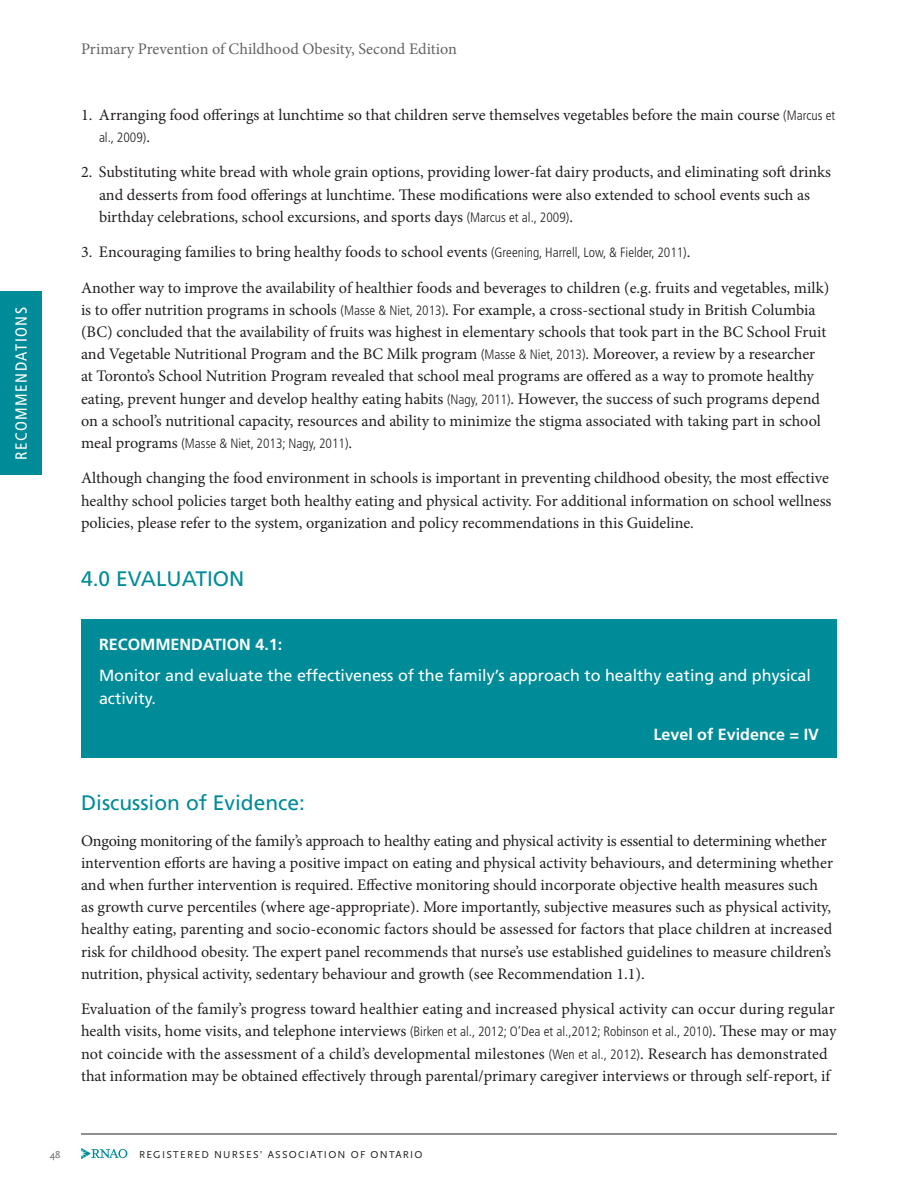
<style>
.page{position:relative;width:918px;height:1188px;background:#fff}
.page>*{position:absolute;margin:0;border:0;box-sizing:border-box;transform-origin:0 0}
.MAIN_BLUE_SUBHEADS{font:21px "Frutiger";color:#008b98}
.MAIN_BODY_COPY{font:16.2px/22.2px "Minion Pro";color:#231f20}
.RECOMMENDATIONS_-_bo{font:16.2px/22.5px "Frutiger";color:#fff}
.t1{font:16.2px "Minion Pro";color:#636366}
.RECOMMENDATIONS_-_bo-2{font:700 16.2px "Frutiger";color:#fff}
.RECOMMENDATIONS_-_le{font:700 16.2px "Frutiger";color:#fff}
.t2{font:condensed 16.2px "Frutiger";letter-spacing:.09em;color:#fff}
.MAIN_BODY_COPY-2{font:300 condensed 13.5px "Frutiger";color:#231f20}
.t3{font:10.5px "Scala Sans";letter-spacing:.12em;color:#231f20}
.t4{font:10.5px "Scala Sans";color:#636366}
.s1{font-family:"Frutiger";font-weight:300;font-stretch:condensed;font-size:13.5px}
.s2{font-family:"Minion Pro";font-weight:400;font-stretch:normal;font-size:16.2px}
</style>
<div class="page">
<svg style="left:81px;top:1148px;width:46px;height:11px"></svg>
<div style="left:0;top:292px;width:42px;height:183px;background:#008b98"></div>
<hr style="left:81px;top:1134px;width:756px;height:1px;background:#231f20">
<div style="left:81px;top:619px;width:756px;height:139px;background:#008b98"></div>
<p class="t2" style="left:12px;top:460px;width:154px;rotate:-90deg">RECOMMENDATIONS</p>
<p class="t1" style="left:81px;top:38px;width:378px">Primary Prevention of Childhood Obesity, Second Edition</p>
<p class="MAIN_BODY_COPY" style="left:81px;top:104px;width:756px">1. Arranging food offerings at lunchtime so that children serve themselves vegetables before the main course <span class="s1">(Marcus et</span></p>
<p class="MAIN_BODY_COPY-2" style="left:99px;top:130px;width:53px">al., 2009)<span class="s2">.</span></p>
<p class="MAIN_BODY_COPY" style="left:99px;top:161px;width:734px;text-indent:-18px">2. Substituting white bread with whole grain options, providing lower-fat dairy products, and eliminating soft drinks and desserts from food offerings at lunchtime. These modifications were also extended to school events such as birthday celebrations, school excursions, and sports days <span class="s1">(Marcus et al., 2009)</span>.</p>
<p class="MAIN_BODY_COPY" style="left:81px;top:241px;width:611px">3. Encouraging families to bring healthy foods to school events <span class="s1">(Greening, Harrell, Low, &amp; Fielder, 2011)</span>.</p>
<p class="MAIN_BODY_COPY" style="left:81px;top:277px;width:750px">Another way to improve the availability of healthier foods and beverages to children (e.g. fruits and vegetables, milk) is to offer nutrition programs in schools <span class="s1">(Masse &amp; Niet, 2013)</span>. For example, a cross-sectional study in British Columbia (BC) concluded that the availability of fruits was highest in elementary schools that took part in the BC School Fruit and Vegetable Nutritional Program and the BC Milk program <span class="s1">(Masse &amp; Niet, 2013)</span>. Moreover, a review by a researcher at Toronto’s School Nutrition Program revealed that school meal programs are offered as a way to promote healthy eating, prevent hunger and develop healthy eating habits <span class="s1">(Nagy, 2011)</span>. However, the success of such programs depend on a school’s nutritional capacity, resources and ability to minimize the stigma associated with taking part in school</p>
<p class="MAIN_BODY_COPY-2" style="left:81px;top:436px;width:273px"><span class="s2">meal programs</span> (Masse &amp; Niet, 2013; Nagy, 2011)<span class="s2">.</span></p>
<p class="MAIN_BODY_COPY" style="left:81px;top:467px;width:752px">Although changing the food environment in schools is important in preventing childhood obesity, the most effective healthy school policies target both healthy eating and physical activity. For additional information on school wellness policies, please refer to the system, organization and policy recommendations in this Guideline.</p>
<p class="MAIN_BLUE_SUBHEADS" style="left:81px;top:567px;width:165px">4.0 EVALUATION</p>
<p class="RECOMMENDATIONS_-_bo-2" style="left:99px;top:635px;width:185px">RECOMMENDATION 4.1:</p>
<p class="RECOMMENDATIONS_-_bo" style="left:99px;top:664px;width:714px">Monitor and evaluate the effectiveness of the family’s approach to healthy eating and physical activity.</p>
<p class="RECOMMENDATIONS_-_le" style="left:653px;top:725px;width:167px">Level of Evidence = IV</p>
<p class="MAIN_BLUE_SUBHEADS" style="left:81px;top:791px;width:226px">Discussion of Evidence:</p>
<p class="MAIN_BODY_COPY" style="left:81px;top:830px;width:753px">Ongoing monitoring of the family’s approach to healthy eating and physical activity is essential to determining whether intervention efforts are having a positive impact on eating and physical activity behaviours, and determining whether and when further intervention is required. Effective monitoring should incorporate objective health measures such as growth curve percentiles (where age-appropriate). More importantly, subjective measures such as physical activity, healthy eating, parenting and socio-economic factors should be assessed for factors that place children at increased risk for childhood obesity. The expert panel recommends that nurse’s use established guidelines to measure children’s nutrition, physical activity, sedentary behaviour and growth (see Recommendation 1.1).</p>
<p class="MAIN_BODY_COPY" style="left:81px;top:998px;width:757px">Evaluation of the family’s progress toward healthier eating and increased physical activity can occur during regular health visits, home visits, and telephone interviews <span class="s1">(Birken et al., 2012; O’Dea et al.,2012; Robinson et al., 2010)</span>. These may or may not coincide with the assessment of a child’s developmental milestones <span class="s1">(Wen et al., 2012)</span>. Research has demonstrated that information may be obtained effectively through parental/primary caregiver interviews or through self-report, if</p>
<p class="t4" style="left:50px;top:1149px;width:12px">48</p>
<p class="t3" style="left:139px;top:1149px;width:285px">REGISTERED NURSES’ ASSOCIATION OF ONTARIO</p>
</div>
